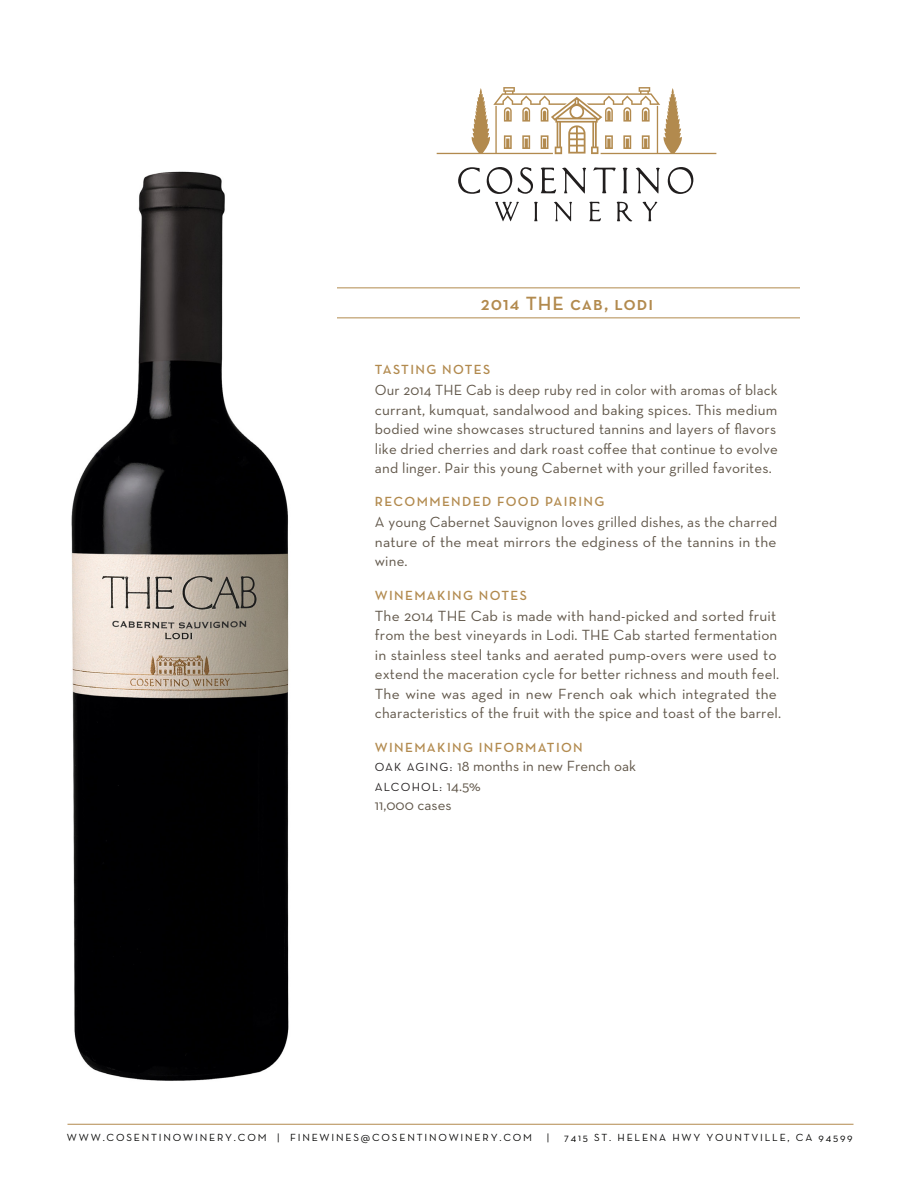
<style>
.page{position:relative;width:918px;height:1188px;background:#fff}
.page>*{position:absolute;margin:0;border:0;box-sizing:border-box;transform-origin:0 0}
.t1{font:19.5px "Neutra Text PS Demi SC";letter-spacing:.05em;color:#b28a4e}
.t2{font:15px/19.5px "Neutra Text";letter-spacing:.01em;color:#605649}
.t3{font:600 13.5px "Neutra Text";letter-spacing:.1em;color:#b28a4e}
.t4{font:12px "Neutra Text";letter-spacing:.1em;color:#231f20}
.t5{font:10.5px "Neutra Text";letter-spacing:.17em;color:#050504}
.s1{font-size:12px;color:#231f20}
.s2{font-size:15px;color:#605649}
</style>
<div class="page">
<img style="left:71px;top:171px;width:218px;height:910px">
<hr style="left:337px;top:287px;width:463px;height:1px;background:#b28a4e">
<hr style="left:337px;top:317px;width:463px;height:1px;background:#b28a4e">
<svg style="left:437px;top:87px;width:279px;height:67px"></svg>
<svg style="left:458px;top:167px;width:235px;height:54px"></svg>
<hr style="left:68px;top:1124px;width:786px;height:1px;background:#b28a4e">
<h1 class="t1" style="left:481px;top:291px;width:174px">2014 THE cab, lodi</h1>
<p class="t3" style="left:375px;top:361px;width:117px">TASTING NOTES</p>
<p class="t2" style="left:375px;top:380px;width:405px">Our 2014 THE Cab is deep ruby red in color with aromas of black currant, kumquat, sandalwood and baking spices. This medium bodied wine showcases structured tannins and layers of flavors like dried cherries and dark roast coffee that continue to evolve and linger. Pair this young Cabernet with your grilled favorites.</p>
<p class="t3" style="left:375px;top:494px;width:231px">RECOMMENDED FOOD PAIRING</p>
<p class="t2" style="left:375px;top:512px;width:404px;text-align:justify">A young Cabernet Sauvignon loves grilled dishes, as the charred nature of the meat mirrors the edginess of the tannins in the wine.</p>
<p class="t3" style="left:375px;top:587px;width:154px">WINEMAKING NOTES</p>
<p class="t2" style="left:375px;top:606px;width:408px">The 2014 THE Cab is made with hand-picked and sorted fruit from the best vineyards in Lodi. THE Cab started fermentation in stainless steel tanks and aerated pump-overs were used to extend the maceration cycle for better richness and mouth feel.<br>The wine was aged in new French oak which integrated the characteristics of the fruit with the spice and toast of the barrel.</p>
<p class="t3" style="left:375px;top:739px;width:209px">WINEMAKING INFORMATION</p>
<p class="t2" style="left:375px;top:756px;width:263px"><span class="s1">OAK AGING:</span> 18 months in new French oak</p>
<p class="t4" style="left:375px;top:779px;width:107px">ALCOHOL: <span class="s2">14.5%</span></p>
<p class="t2" style="left:375px;top:795px;width:78px">11,000 cases</p>
<p class="t5" style="left:67px;top:1131px;width:467px">WWW.COSENTINOWINERY.COM | FINEWINES@COSENTINOWINERY.COM</p>
<p class="t5" style="left:547px;top:1131px;width:4px">|</p>
<p class="t5" style="left:564px;top:1131px;width:290px">7415 ST. HELENA HWY YOUNTVILLE, CA 94599</p>
</div>
